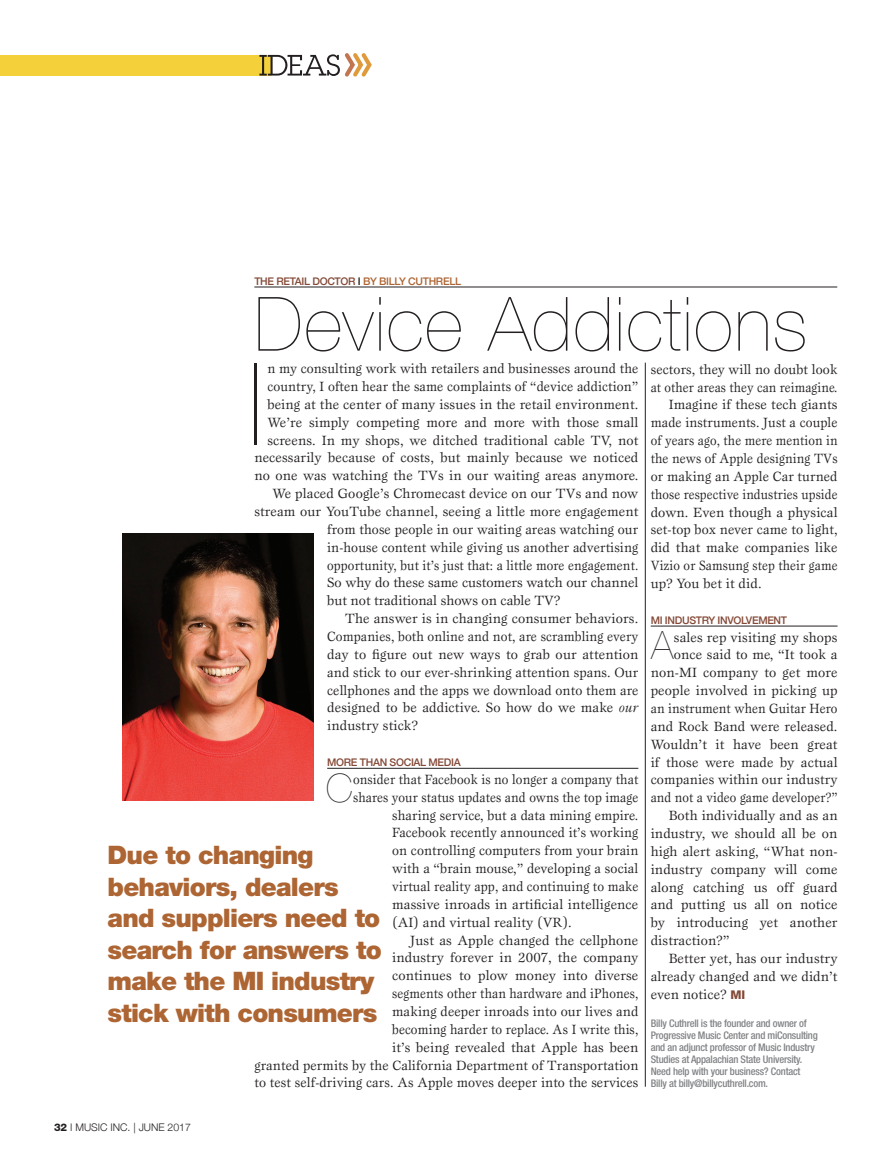
<style>
.page{position:relative;width:891px;height:1175px;background:#fff}
.page>*{position:absolute;margin:0;border:0;box-sizing:border-box;transform-origin:0 0}
.BD_Dropcap{font:200 113.85px "Helvetica Neue";color:#231f20}
.Feature_Headline_3{font:200 75px "Helvetica Neue";letter-spacing:.015em;color:#231f20}
.BDN{font:200 38.85px "Helvetica Neue";color:#231f20}
.DK{font:900 25.5px/31.5px "Helvetica Neue";letter-spacing:-.03em;color:#ad6533}
.BDN-2{font:13.8px/17.9px "Esprit";letter-spacing:.01em;color:#231f20;text-align:justify}
.BD_Dropcap-2{font:13.8px "Esprit";letter-spacing:.01em;color:#231f20}
.BD_Dropcap-3{font:13.8px "Esprit";letter-spacing:.01em;color:#231f20;scale:.96 1}
.BD_Dropcap-4{font:13.8px "Esprit";letter-spacing:.01em;color:#231f20;scale:.92 1}
.BDN-3{font:13.8px "Esprit";letter-spacing:.01em;color:#231f20;scale:.93 1}
.BDN-4{font:13.8px "Esprit";letter-spacing:.01em;color:#231f20;scale:.92 1}
.BDN-5{font:13.8px "Esprit";letter-spacing:.01em;color:#231f20;scale:.94 1}
.BDN-6{font:13.8px "Esprit";letter-spacing:.01em;color:#231f20;scale:.95 1}
.Paragraph_Style_1{font:500 condensed 10.5px/12px "Helvetica Neue";letter-spacing:-.02em;color:#808285}
.Kicker{font:500 10.5px "Helvetica Neue";letter-spacing:-.03em;color:#844937}
.t1{font:300 10.5px "Helvetica Neue";color:#231f20}
.s1{color:#231f20}
.s2{color:#ad6533}
.s3{font-style:italic}
.s4{font-family:"Helvetica Neue";font-weight:800;font-size:12px;color:#844937}
.s5{font-weight:800}
</style>
<div class="page">
<hr style="left:327px;top:768px;width:311px;height:1px;background:#231f20">
<div style="left:0;top:55px;width:271px;height:21px;background:#f4d03b"></div>
<svg style="left:259px;top:53px;width:113px;height:24px"></svg>
<hr style="left:645px;top:363px;width:1px;height:723px;background:#231f20">
<hr style="left:254px;top:287px;width:583px;height:1px;background:#231f20">
<hr style="left:651px;top:626px;width:187px;height:1px;background:#231f20">
<img style="left:122px;top:534px;width:192px;height:266px">
<p class="Kicker" style="left:254px;top:272px;width:208px">THE RETAIL DOCTOR <span class="s1">I</span> <span class="s2">BY BILLY CUTHRELL</span></p>
<p class="Feature_Headline_3" style="left:254px;top:266px;width:555px">Device Addictions</p>
<p class="BD_Dropcap" style="left:248px;top:316px;width:16px">I</p>
<p class="BD_Dropcap-3" style="left:267px;top:360px;width:388px">n my consulting work with retailers and businesses around the</p>
<p class="BD_Dropcap-3" style="left:267px;top:378px;width:388px">country, I often hear the same complaints of “device addiction”</p>
<p class="BD_Dropcap-2" style="left:267px;top:396px;width:372px">being at the center of many issues in the retail environment.</p>
<p class="BD_Dropcap-2" style="left:267px;top:413px;width:373px">We’re simply competing more and more with those small</p>
<p class="BD_Dropcap-2" style="left:267px;top:431px;width:373px">screens. In my shops, we ditched traditional cable TV, not</p>
<p class="BD_Dropcap-2" style="left:254px;top:449px;width:385px">necessarily because of costs, but mainly because we noticed</p>
<p class="BD_Dropcap-2" style="left:254px;top:467px;width:385px">no one was watching the TVs in our waiting areas anymore.</p>
<p class="BD_Dropcap-2" style="left:272px;top:485px;width:367px">We placed Google’s Chromecast device on our TVs and now</p>
<p class="BD_Dropcap-2" style="left:254px;top:503px;width:385px">stream our YouTube channel, seeing a little more engagement</p>
<p class="BD_Dropcap-2" style="left:327px;top:521px;width:313px">from those people in our waiting areas watching our</p>
<p class="BD_Dropcap-2" style="left:327px;top:538px;width:313px">in-house content while giving us another advertising</p>
<p class="BD_Dropcap-4" style="left:327px;top:556px;width:340px">opportunity, but it’s just that: a little more engagement.</p>
<p class="BD_Dropcap-2" style="left:327px;top:574px;width:313px">So why do these same customers watch our channel</p>
<p class="BD_Dropcap-2" style="left:327px;top:592px;width:235px">but not traditional shows on cable TV?</p>
<p class="BDN-2" style="left:327px;top:609px;width:313px;text-indent:18px">The answer is in changing consumer behaviors.<br>Companies, both online and not, are scrambling every day to figure out new ways to grab our attention and stick to our ever-shrinking attention spans. Our cellphones and the apps we download onto them are designed to be addictive. So how do we make <span class="s3">our </span>industry stick?</p>
<p class="Kicker" style="left:327px;top:753px;width:135px">MORE THAN SOCIAL MEDIA</p>
<p class="BDN" style="left:326px;top:757px;width:28px">C</p>
<p class="BDN-3" style="left:353px;top:770px;width:308px">onsider that Facebook is no longer a company that</p>
<p class="BDN-4" style="left:353px;top:788px;width:312px">shares your status updates and owns the top image</p>
<p class="BDN-2" style="left:392px;top:805px;width:248px">sharing service, but a data mining empire.</p>
<p class="BDN-6" style="left:392px;top:824px;width:261px">Facebook recently announced it’s working</p>
<p class="BDN-2" style="left:392px;top:841px;width:248px">on controlling computers from your brain</p>
<p class="BDN-2" style="left:392px;top:859px;width:248px">with a “brain mouse,” developing a social</p>
<p class="BDN-5" style="left:392px;top:878px;width:263px">virtual reality app, and continuing to make</p>
<p class="BDN-2" style="left:392px;top:895px;width:248px">massive inroads in artificial intelligence</p>
<p class="BDN-2" style="left:392px;top:913px;width:181px">(AI) and virtual reality (VR).</p>
<p class="BDN-2" style="left:254px;top:930px;width:386px;text-align:right">Just as Apple changed the cellphone<br>industry forever in 2007, the company<br>continues to plow money into diverse<br>segments other than hardware and iPhones,<br>making deeper inroads into our lives and<br>becoming harder to replace. As I write this,<br>it’s being revealed that Apple has been<br>granted permits by the California Department of Transportation to test self-driving cars. As Apple moves deeper into the services</p>
<p class="DK" style="left:108px;top:839px;width:276px">Due to changing behaviors, dealers and suppliers need to search for answers to make the MI industry stick with consumers</p>
<p class="BDN-2" style="left:651px;top:360px;width:188px">sectors, they will no doubt look at other areas they can reimagine.</p>
<p class="BDN-2" style="left:651px;top:396px;width:188px;text-indent:18px">Imagine if these tech giants made instruments. Just a couple of years ago, the mere mention in the news of Apple designing TVs or making an Apple Car turned those respective industries upside down. Even though a physical set-top box never came to light, did that make companies like Vizio or Samsung step their game up? You bet it did.</p>
<p class="Kicker" style="left:651px;top:611px;width:138px">MI INDUSTRY INVOLVEMENT</p>
<p class="BDN" style="left:651px;top:615px;width:24px">A</p>
<p class="BDN-2" style="left:651px;top:628px;width:188px;text-align:right">sales rep visiting my shops once said to me, “It took a non-MI company to get more people involved in picking up an instrument when Guitar Hero and Rock Band were released.<br>Wouldn’t it have been great if those were made by actual companies within our industry and not a video game developer?”</p>
<p class="BDN-2" style="left:651px;top:806px;width:188px;text-indent:18px">Both individually and as an industry, we should all be on high alert asking, “What non&shy;industry company will come along catching us off guard and putting us all on notice by introducing yet another distraction?”</p>
<p class="BDN-2" style="left:651px;top:949px;width:188px;text-indent:18px">Better yet, has our industry already changed and we didn’t even notice? <span class="s4">MI</span></p>
<p class="Paragraph_Style_1" style="left:651px;top:1017px;width:169px">Billy Cuthrell is the founder and owner of Progressive Music Center and miConsulting and an adjunct professor of Music Industry Studies at Appalachian State University.<br>Need help with your business? Contact Billy at billy@billycuthrell.com.</p>
<p class="t1" style="left:54px;top:1118px;width:139px"><span class="s5">32</span> I MUSIC INC. | JUNE 2017</p>
</div>
